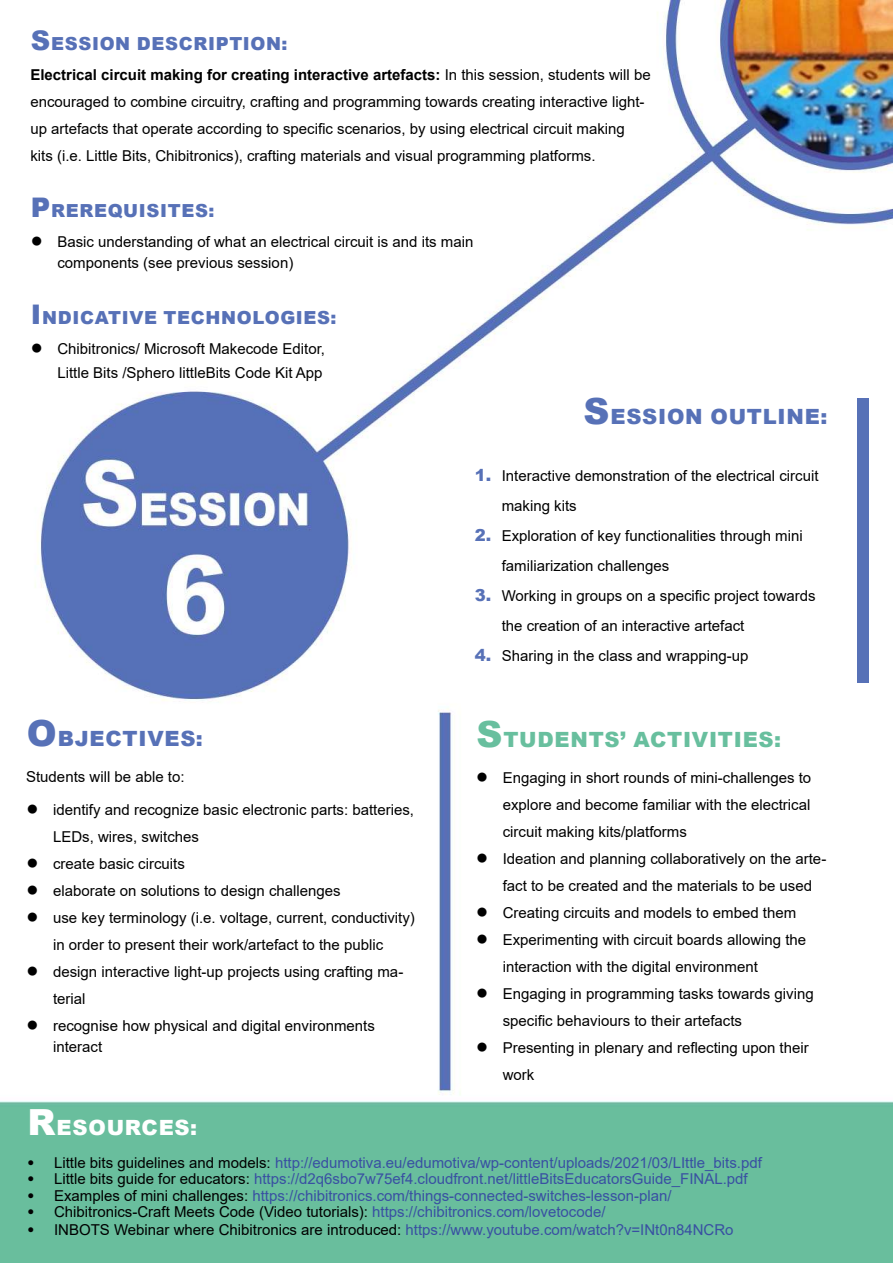
<style>
.page{position:relative;width:893px;height:1263px;background:#fff}
.page>*{position:absolute;margin:0;border:0;box-sizing:border-box;transform-origin:0 0}
.t1{font:900 21px "Arial";letter-spacing:.035em;color:#5771b7}
.t2{font:900 21px "Arial";letter-spacing:.035em;color:#68bf9e}
.t3{font:900 21px "Arial";letter-spacing:.035em;color:#fff}
.t4{font:900 18px "Arial";letter-spacing:.035em;color:#5771b7}
.t5{font:15px/27px "Arial";color:#000}
.t6{font:15px "Arial";color:#3950a2}
.s1{font-size:27px}
.s2{font-weight:700}
.s3{font-weight:900;font-size:21px}
.s4{font-size:36px}
.s5{font-weight:900;font-size:16.5px;color:#5771b7}
.s6{font-weight:900;color:#000}
.s7{color:#000}
.s8{font-weight:900}
.s9{color:#3950a2}
</style>
<div class="page">
<img style="left:0;top:0;width:893px;height:1263px">
<div style="left:857px;top:398px;width:11px;height:284px;background:#5771b7"></div>
<p class="t4" style="left:31px;top:30px;width:35px"><span class="s1">S</span>ESS</p>
<p class="t4" style="left:92px;top:30px;width:197px">ION DESCRIPTION:</p>
<p class="t5" style="left:30px;top:61px;width:622px"><span class="s2">Electrical circuit making for creating interactive artefacts:</span> In this session, students will be encouraged to combine circuitry, crafting and programming towards creating interactive light&shy;up artefacts that operate according to specific scenarios, by using electrical circuit making kits (i.e. Little Bits, Chibitronics), crafting materials and visual programming platforms.</p>
<p class="t4" style="left:31px;top:198px;width:185px"><span class="s1">P</span> REREQUISITES:</p>
<p class="t5" style="left:57px;top:231px;width:418px;line-height:21px;text-indent:-27px"><span class="s3">●</span> Basic understanding of what an electrical circuit is and its main components (see previous session)</p>
<p class="t4" style="left:31px;top:305px;width:25px"><span class="s1">I</span> NDIC</p>
<p class="t4" style="left:95px;top:305px;width:142px">ATIVE TECHNOLO</p>
<p class="t4" style="left:280px;top:305px;width:58px">GIES:</p>
<p class="t5" style="left:30px;top:337px;width:296px;line-height:24px;text-align:right"><span class="s3">●</span> Chibitronics/ Microsoft Makecode Editor,<br>Little Bits /Sphero littleBits Code Kit App</p>
<h1 class="t1" style="left:583px;top:402px;width:43px"><span class="s4">S</span>ESS</h1>
<h1 class="t1" style="left:658px;top:402px;width:171px">ION OUTLINE:</h1>
<h1 class="t1" style="left:27px;top:723px;width:138px"><span class="s4">O</span> BJECTIVES</h1>
<h1 class="t1" style="left:196px;top:723px;width:8px">:</h1>
<p class="t5" style="left:26px;top:763px;width:160px">Students will be able to:</p>
<p class="t5" style="left:53px;top:796px;width:362px;text-indent:-27px"><span class="s3">●</span> identify and recognize basic electronic parts: batteries,<br>LEDs, wires, switches</p>
<p class="t5" style="left:26px;top:850px;width:160px"><span class="s3">●</span> create basic circuits</p>
<p class="t5" style="left:26px;top:877px;width:316px"><span class="s3">●</span> elaborate on solutions to design challenges</p>
<p class="t5" style="left:26px;top:904px;width:390px;text-align:center"><span class="s3">●</span> use key terminology (i.e. voltage, current, conductivity) in order to present their work/artefact to the public</p>
<p class="t5" style="left:53px;top:958px;width:352px;text-indent:-27px"><span class="s3">●</span> design interactive light-up projects using crafting ma&shy;terial</p>
<p class="t5" style="left:53px;top:1015px;width:323px;line-height:21px;text-indent:-27px"><span class="s3">●</span> recognise how physical and digital environments interact</p>
<p class="t5" style="left:502px;top:461px;width:318px;line-height:30px;text-indent:-27px"><span class="s5">1.</span> Interactive demonstration of the electrical circuit making kits</p>
<p class="t5" style="left:502px;top:521px;width:302px;line-height:30px;text-indent:-27px"><span class="s5">2.</span> Exploration of key functionalities through mini familiarization challenges</p>
<p class="t5" style="left:502px;top:581px;width:316px;line-height:30px;text-indent:-27px"><span class="s5">3.</span> Working in groups on a specific project towards the creation of an interactive artefact</p>
<p class="t5" style="left:475px;top:642px;width:275px"><span class="s5">4.</span> Sharing in the class and wrapping-up</p>
<h1 class="t2" style="left:476px;top:724px;width:306px"><span class="s4">S</span>TUDENTS’ ACTIVITIES:</h1>
<p class="t5" style="left:503px;top:764px;width:310px;text-align:justify;text-indent:-27px"><span class="s3">●</span> Engaging in short rounds of mini-challenges to explore and become familiar with the electrical circuit making kits/platforms</p>
<p class="t5" style="left:503px;top:845px;width:325px;text-indent:-27px"><span class="s3">●</span> Ideation and planning collaboratively on the arte&shy;fact to be created and the materials to be used</p>
<p class="t5" style="left:476px;top:899px;width:322px"><span class="s3">●</span> Creating circuits and models to embed them</p>
<p class="t5" style="left:503px;top:926px;width:305px;text-indent:-27px"><span class="s3">●</span> Experimenting with circuit boards allowing the interaction with the digital environment</p>
<p class="t5" style="left:503px;top:980px;width:312px;text-indent:-27px"><span class="s3">●</span> Engaging in programming tasks towards giving specific behaviours to their artefacts</p>
<p class="t5" style="left:503px;top:1034px;width:307px;text-indent:-27px"><span class="s3">●</span> Presenting in plenary and reflecting upon their work</p>
<h1 class="t3" style="left:28px;top:1112px;width:171px"><span class="s4">R</span>ESOURCES:</h1>
<p class="t6" style="left:27px;top:1152px;width:736px"><span class="s6">•</span> <span class="s7">Little bits guidelines and models:</span> http://edumotiva.eu/edumotiva/wp-content/uploads/2021/03/LIttle_bits.pdf</p>
<p class="t6" style="left:27px;top:1169px;width:722px"><span class="s6">•</span> <span class="s7">Little bits guide for educators:</span> https://d2q6sbo7w75ef4.cloudfront.net/littleBitsEducatorsGuide_FINAL.pdf</p>
<p class="t6" style="left:27px;top:1185px;width:646px"><span class="s6">•</span> <span class="s7">Examples of mini challenges:</span> https://chibitronics.com/things-connected-switches-lesson-plan/</p>
<p class="t5" style="left:27px;top:1198px;width:580px"><span class="s8">•</span> Chibitronics-Craft Meets Code (Video tutorials): <span class="s9">https://chibitronics.com/lovetocode/</span></p>
<p class="t5" style="left:27px;top:1216px;width:708px"><span class="s8">•</span> INBOTS Webinar where Chibitronics are introduced: <span class="s9">https://www.youtube.com/watch?v=INt0n84NCRo</span></p>
</div>
